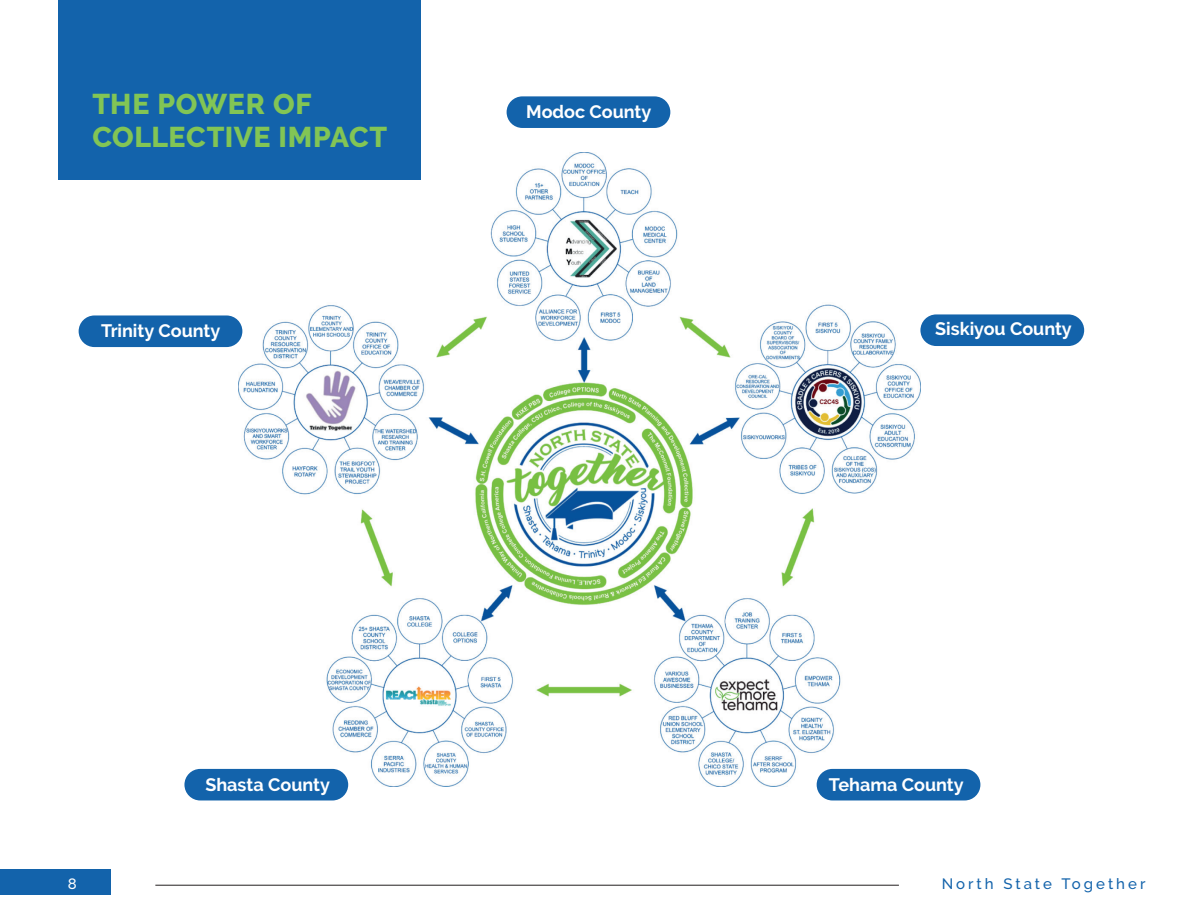
<style>
.page{position:relative;width:1188px;height:918px;background:#fff}
.page>*{position:absolute;margin:0;border:0;box-sizing:border-box;transform-origin:0 0}
.t1{font:800 28.5px/33px "Raleway";letter-spacing:.02em;color:#82c555}
.t2{font:700 18px "Raleway";color:#fff}
.t3{font:500 15px "Raleway";letter-spacing:.2em;color:#1363ab}
.t4{font:500 15px "Raleway";color:#fff}
</style>
<div class="page">
<img style="left:238px;top:153px;width:682px;height:634px">
<div style="left:920px;top:314px;width:164px;height:32px;background:#1363ab;border-radius:16px"></div>
<div style="left:817px;top:769px;width:163px;height:31px;background:#1363ab;border-radius:16px"></div>
<div style="left:184px;top:769px;width:164px;height:31px;background:#1363ab;border-radius:16px"></div>
<div style="left:507px;top:96px;width:163px;height:32px;background:#1363ab;border-radius:16px"></div>
<div style="left:79px;top:315px;width:163px;height:32px;background:#1363ab;border-radius:16px"></div>
<div style="left:58px;top:0;width:362px;height:180px;background:#1363ab"></div>
<div style="left:0;top:869px;width:110px;height:26px;background:#1363ab"></div>
<hr style="left:155px;top:885px;width:744px;height:1px;background:#231f20">
<h1 class="t1" style="left:92px;top:87px;width:296px">THE POWER OF<br>COLLECTIVE IMPACT</h1>
<p class="t2" style="left:101px;top:321px;width:121px">Trinity County</p>
<p class="t2" style="left:526px;top:102px;width:127px">Modoc County</p>
<p class="t2" style="left:935px;top:319px;width:138px">Siskiyou County</p>
<p class="t2" style="left:205px;top:774px;width:126px">Shasta County</p>
<p class="t2" style="left:829px;top:774px;width:136px">Tehama County</p>
<p class="t4" style="left:68px;top:875px;width:10px">8</p>
<p class="t3" style="left:942px;top:875px;width:205px">North State Together</p>
</div>
